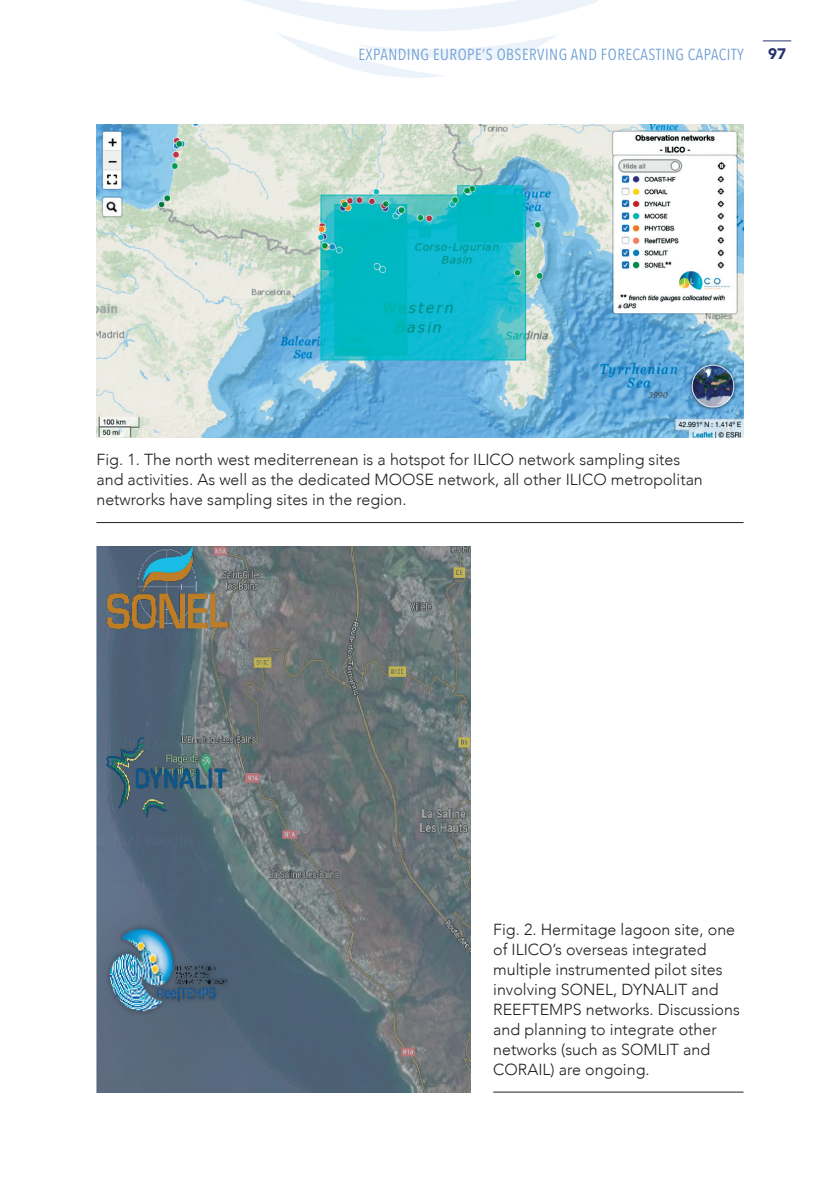
<style>
.page{position:relative;width:840px;height:1191px;background:#fff}
.page>*{position:absolute;margin:0;border:0;box-sizing:border-box;transform-origin:0 0}
.t1{font:300 16px/20px "Avenir";color:#231f20}
.t2{font:16px "Avenir Next Condensed";letter-spacing:.03em;color:#70a1d5}
.t3{font:900 15.2px "Avenir";color:#24326d}
</style>
<div class="page">
<svg style="left:762px;top:41px;width:28px;height:1px"></svg>
<svg style="left:244px;top:0;width:354px;height:78px"></svg>
<img style="left:96px;top:125px;width:647px;height:313px">
<hr style="left:96px;top:522px;width:647px;height:1px;background:#231f20">
<hr style="left:493px;top:1091px;width:250px;height:1px;background:#231f20">
<img style="left:96px;top:546px;width:374px;height:547px">
<p class="t2" style="left:358px;top:41px;width:387px">EXPANDING EUROPE’S OBSERVING AND FORECASTING CAPACITY</p>
<p class="t3" style="left:767px;top:41px;width:19px">97</p>
<p class="t1" style="left:96px;top:450px;width:607px">Fig. 1. The north west mediterrenean is a hotspot for ILICO network sampling sites and activities. As well as the dedicated MOOSE network, all other ILICO metropolitan netwrorks have sampling sites in the region.</p>
<p class="t1" style="left:493px;top:919px;width:248px">Fig. 2. Hermitage lagoon site, one of ILICO’s overseas integrated multiple instrumented pilot sites involving SONEL, DYNALIT and<br>REEFTEMPS networks. Discussions and planning to integrate other networks (such as SOMLIT and<br>CORAIL) are ongoing.</p>
</div>
